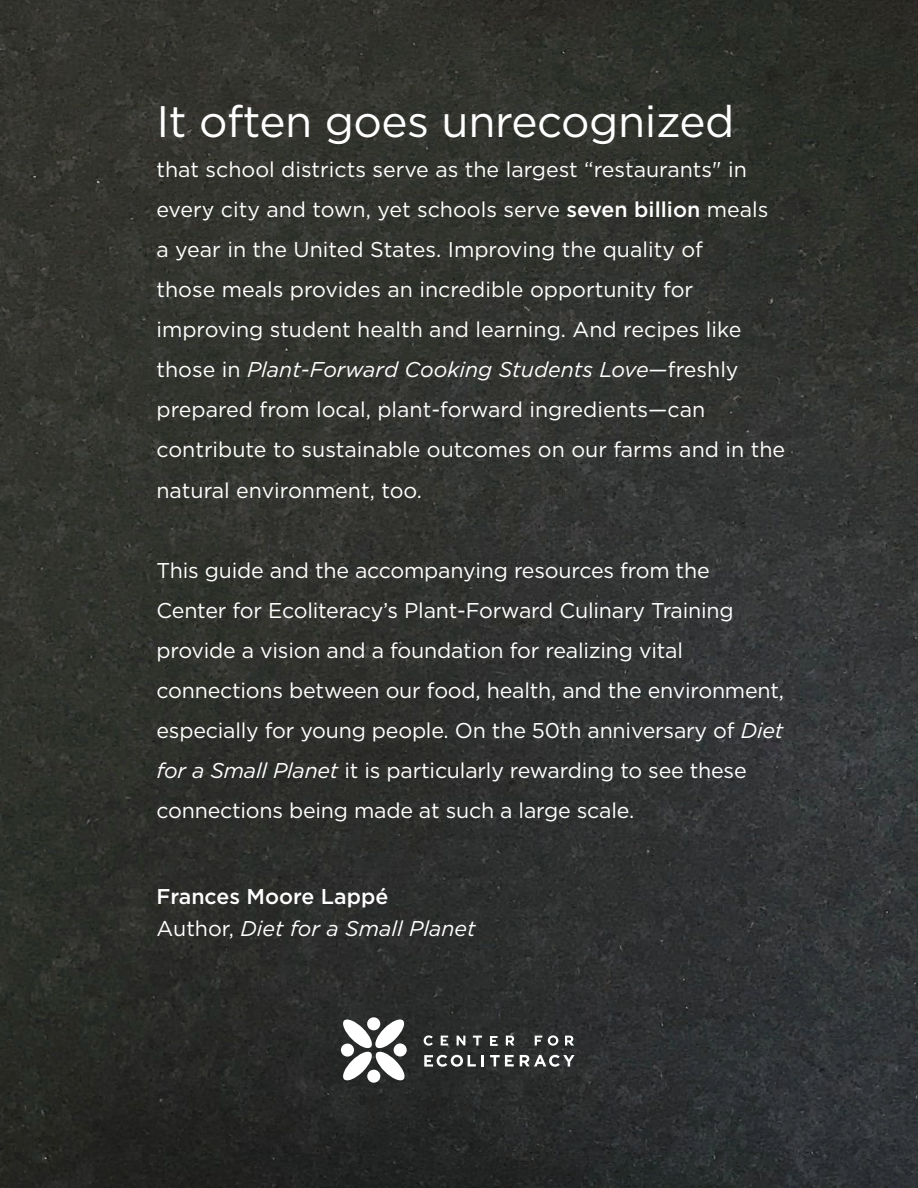
<style>
.page{position:relative;width:918px;height:1188px;background:#fff}
.page>*{position:absolute;margin:0;border:0;box-sizing:border-box;transform-origin:0 0}
.t1{font:44.1px "Gotham";letter-spacing:-.01em;color:#fff}
.t2{font:21.45px/40px "Gotham";letter-spacing:-.01em;color:#fff}
.t3{font:italic 21.45px/32.1px "Gotham";color:#fff}
.s1{font-weight:500}
.s2{font-style:italic}
.s3{font-weight:500;font-style:normal}
.s4{font-style:normal}
</style>
<div class="page">
<img style="left:0;top:0;width:918px;height:1188px">
<svg style="left:424px;top:1035px;width:9px;height:11px"></svg>
<svg style="left:457px;top:1036px;width:8px;height:10px"></svg>
<svg style="left:473px;top:1036px;width:9px;height:10px"></svg>
<svg style="left:441px;top:1036px;width:7px;height:10px"></svg>
<svg style="left:506px;top:1036px;width:8px;height:10px"></svg>
<svg style="left:535px;top:1036px;width:7px;height:10px"></svg>
<svg style="left:548px;top:1035px;width:10px;height:11px"></svg>
<svg style="left:565px;top:1036px;width:9px;height:10px"></svg>
<svg style="left:482px;top:1055px;width:2px;height:12px"></svg>
<svg style="left:424px;top:1055px;width:52px;height:12px"></svg>
<svg style="left:490px;top:1055px;width:24px;height:12px"></svg>
<svg style="left:490px;top:1036px;width:8px;height:10px"></svg>
<svg style="left:520px;top:1055px;width:55px;height:12px"></svg>
<svg style="left:341px;top:1018px;width:65px;height:64px"></svg>
<div style="left:341px;top:1044px;width:13px;height:13px;background:#fff;border-radius:50%"></div>
<div style="left:394px;top:1043px;width:13px;height:14px;background:#fff;border-radius:50%"></div>
<div style="left:367px;top:1017px;width:13px;height:13px;background:#fff;border-radius:50%"></div>
<div style="left:367px;top:1070px;width:13px;height:13px;background:#fff;border-radius:50%"></div>
<h1 class="t1" style="left:156px;top:93px;width:579px">It often goes unrecognized</h1>
<p class="t2" style="left:156px;top:149px;width:630px">that school districts serve as the largest “restaurants" in every city and town, yet schools serve <span class="s1">seven billion</span> meals a year in the United States. Improving the quality of<br>those meals provides an incredible opportunity for improving student health and learning. And recipes like those in <span class="s2">Plant-Forward Cooking Students Love</span>—freshly prepared from local, plant-forward ingredients—can contribute to sustainable outcomes on our farms and in the natural environment, too.</p>
<p class="t2" style="left:156px;top:550px;width:629px">This guide and the accompanying resources from the Center for Ecoliteracy’s Plant-Forward Culinary Training provide a vision and a foundation for realizing vital connections between our food, health, and the environment, especially for young people. On the 50th anniversary of <span class="s2">Diet for a Small Planet</span> it is particularly rewarding to see these connections being made at such a large scale.</p>
<p class="t3" style="left:156px;top:880px;width:321px"><span class="s3">Frances Moore Lappé<br></span><span class="s4">Author,</span> Diet for a Small Planet</p>
</div>
